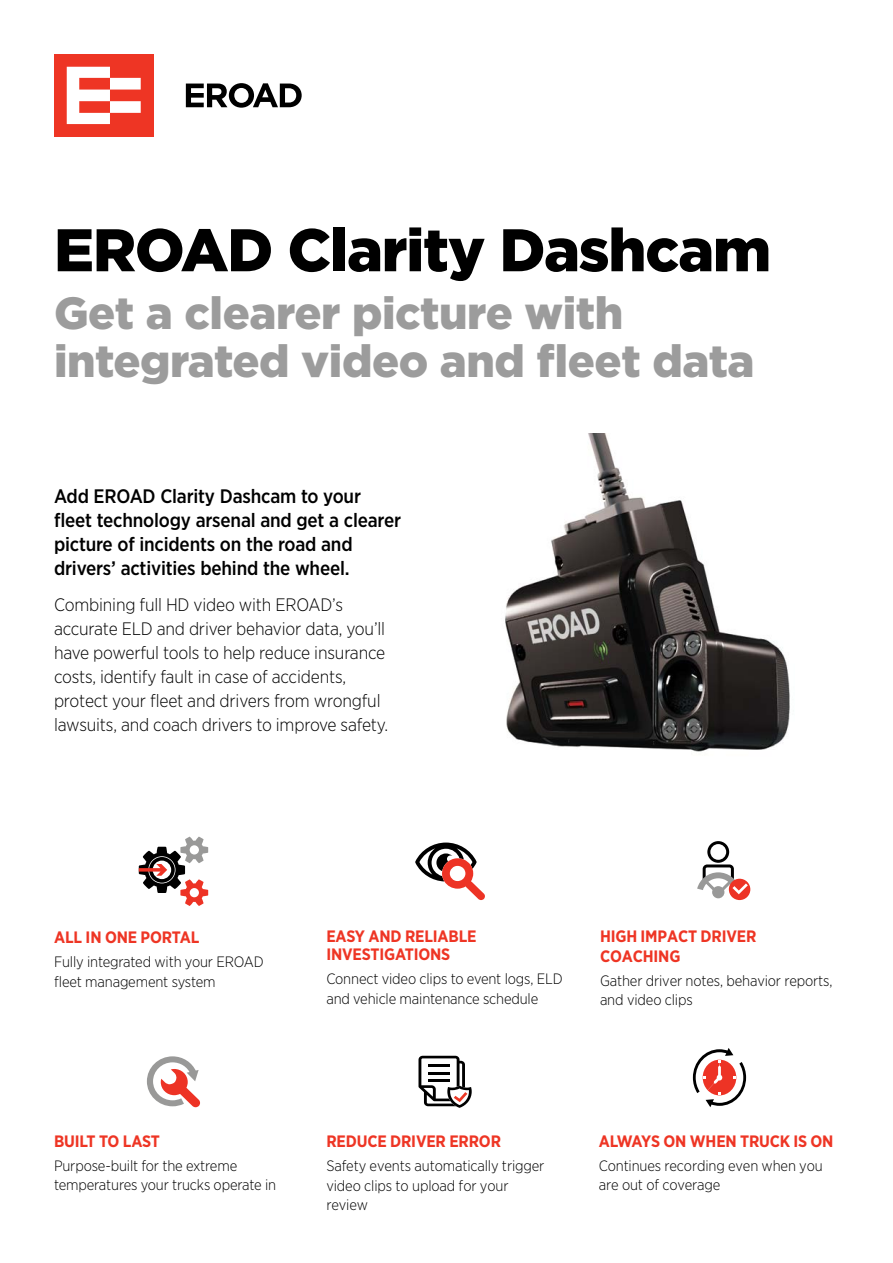
<style>
.page{position:relative;width:893px;height:1263px;background:#fff}
.page>*{position:absolute;margin:0;border:0;box-sizing:border-box;transform-origin:0 0}
.t1{font:900 60px "Gotham";letter-spacing:-.02em;color:#000}
.t2{font:900 45px/48px "Gotham";letter-spacing:-.01em;color:#9c9c9c}
.t3{font:500 19.5px/24px "Gotham Narrow";letter-spacing:-.01em;color:#000}
.t4{font:300 18px/24px "Gotham Narrow";letter-spacing:-.01em;color:#000}
.t5{font:700 16.5px/18px "Gotham Narrow";letter-spacing:-.01em;color:#ee3524}
.t6{font:300 15px/19.5px "Gotham Narrow";letter-spacing:-.01em;color:#000}
</style>
<div class="page">
<div style="left:54px;top:54px;width:99px;height:83px;background:#ee3524"></div>
<svg style="left:67px;top:67px;width:74px;height:57px"></svg>
<svg style="left:186px;top:83px;width:116px;height:25px"></svg>
<svg style="left:139px;top:837px;width:69px;height:69px"></svg>
<svg style="left:415px;top:842px;width:70px;height:58px"></svg>
<svg style="left:697px;top:841px;width:53px;height:59px"></svg>
<svg style="left:147px;top:1056px;width:53px;height:51px"></svg>
<svg style="left:418px;top:1056px;width:54px;height:52px"></svg>
<svg style="left:693px;top:1048px;width:53px;height:59px"></svg>
<img style="left:505px;top:434px;width:285px;height:318px">
<h1 class="t1" style="left:54px;top:209px;width:719px">EROAD Clarity Dashcam</h1>
<h2 class="t2" style="left:54px;top:289px;width:702px">Get a clearer picture with integrated video and fleet data</h2>
<h3 class="t3" style="left:54px;top:484px;width:349px">Add EROAD Clarity Dashcam to your fleet technology arsenal and get a clearer picture of incidents on the road and drivers’ activities behind the wheel.</h3>
<p class="t4" style="left:54px;top:592px;width:336px">Combining full HD video with EROAD’s accurate ELD and driver behavior data, you’ll have powerful tools to help reduce insurance costs, identify fault in case of accidents, protect your fleet and drivers from wrongful lawsuits, and coach drivers to improve safety.</p>
<p class="t5" style="left:54px;top:928px;width:147px">ALL IN ONE PORTAL</p>
<p class="t6" style="left:54px;top:952px;width:211px">Fully integrated with your EROAD fleet management system</p>
<p class="t5" style="left:54px;top:1132px;width:108px">BUILT TO LAST</p>
<p class="t6" style="left:54px;top:1155px;width:224px">Purpose-built for the extreme temperatures your trucks operate in</p>
<p class="t5" style="left:326px;top:927px;width:152px">EASY AND RELIABLE<br>INVESTIGATIONS</p>
<p class="t6" style="left:326px;top:968px;width:238px">Connect video clips to event logs, ELD and vehicle maintenance schedule</p>
<p class="t5" style="left:600px;top:926px;width:158px;line-height:19.8px">HIGH IMPACT DRIVER<br>COACHING</p>
<p class="t6" style="left:600px;top:970px;width:234px">Gather driver notes, behavior reports, and video clips</p>
<p class="t5" style="left:326px;top:1132px;width:176px">REDUCE DRIVER ERROR</p>
<p class="t6" style="left:326px;top:1156px;width:220px">Safety events automatically trigger video clips to upload for your review</p>
<p class="t5" style="left:599px;top:1132px;width:236px">ALWAYS ON WHEN TRUCK IS ON</p>
<p class="t6" style="left:599px;top:1155px;width:226px">Continues recording even when you are out of coverage</p>
</div>
